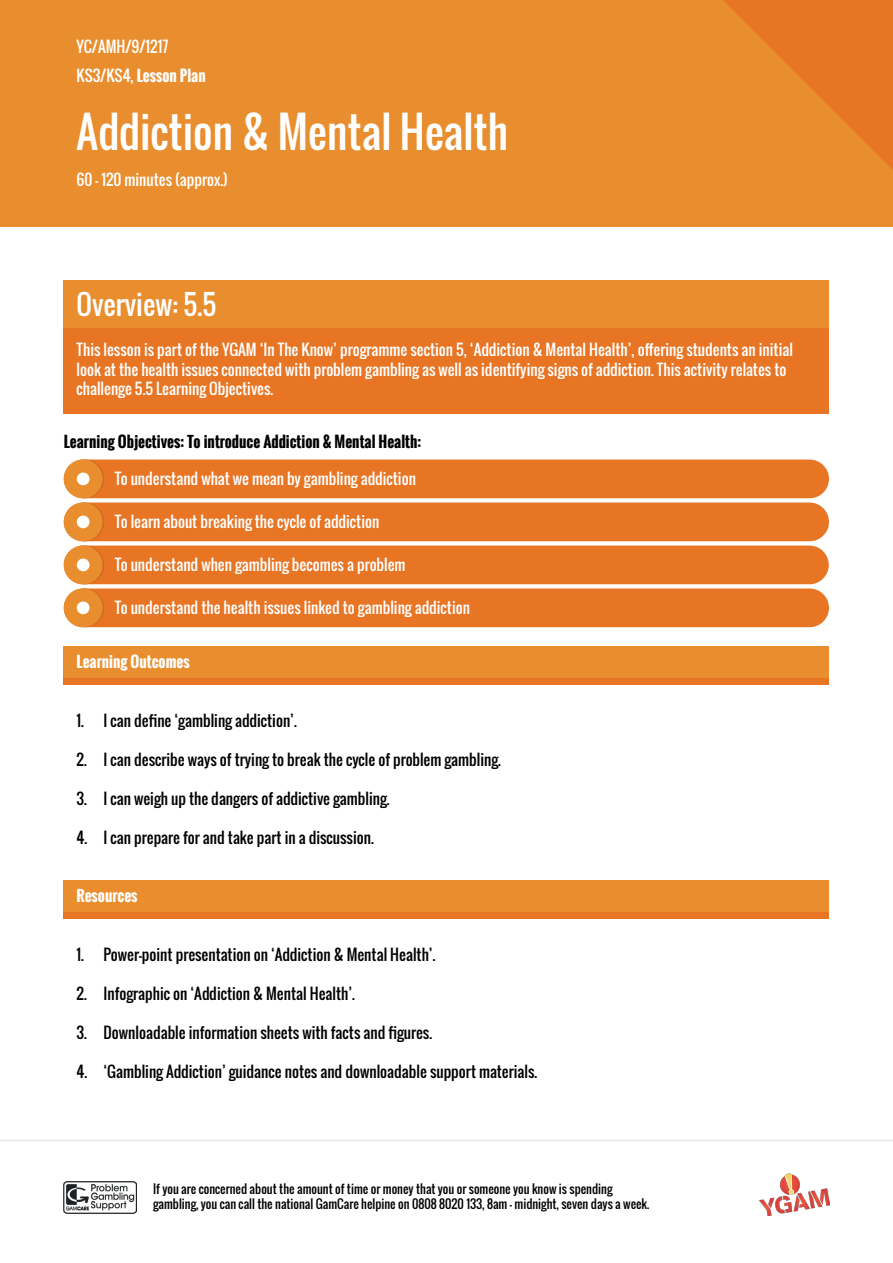
<style>
.page{position:relative;width:893px;height:1263px;background:#fff}
.page>*{position:absolute;margin:0;border:0;box-sizing:border-box;transform-origin:0 0}
.t1{font:42px "Oswald";color:#fff}
.t2{font:27px "Oswald";color:#fff}
.t3{font:15px/19.5px "Oswald";color:#fff}
.t4{font:15px "Oswald";color:#000}
.t5{font:700 15px "Oswald";color:#000}
.t6{font:700 15px "Oswald";color:#fff}
.t7{font:12px/14.4px "Oswald";color:#000}
.s1{font-weight:400}
</style>
<div class="page">
<hr style="left:0;top:1140px;width:893px;height:1px;background:#e6e7e8">
<img style="left:64px;top:1182px;width:73px;height:31px">
<img style="left:759px;top:1173px;width:70px;height:43px">
<div style="left:64px;top:646px;width:765px;height:32px;background:#e98e2e"></div>
<div style="left:64px;top:880px;width:765px;height:32px;background:#e98e2e"></div>
<div style="left:64px;top:678px;width:765px;height:7px;background:#e87524"></div>
<div style="left:64px;top:912px;width:765px;height:7px;background:#e87524"></div>
<div style="left:64px;top:280px;width:765px;height:48px;background:#e98e2e"></div>
<div style="left:64px;top:328px;width:765px;height:86px;background:#e87524"></div>
<div style="left:0;top:0;width:893px;height:227px;background:#e98e2e"></div>
<svg style="left:723px;top:0;width:170px;height:170px"></svg>
<div style="left:64px;top:459px;width:765px;height:39px;background:#e87524;border-radius:19px"></div>
<div style="left:66px;top:459px;width:38px;height:39px;background:#d36b20;border-radius:19px"></div>
<div style="left:64px;top:459px;width:39px;height:39px;background:#e98e2e;border-radius:50%"></div>
<div style="left:64px;top:502px;width:765px;height:39px;background:#e87524;border-radius:19px"></div>
<div style="left:66px;top:502px;width:38px;height:39px;background:#d36b20;border-radius:19px"></div>
<div style="left:64px;top:502px;width:39px;height:39px;background:#e98e2e;border-radius:50%"></div>
<div style="left:64px;top:545px;width:765px;height:39px;background:#e87524;border-radius:19px"></div>
<div style="left:66px;top:545px;width:38px;height:39px;background:#d36b20;border-radius:19px"></div>
<div style="left:64px;top:545px;width:39px;height:39px;background:#e98e2e;border-radius:50%"></div>
<div style="left:64px;top:588px;width:765px;height:39px;background:#e87524;border-radius:19px"></div>
<div style="left:66px;top:588px;width:38px;height:39px;background:#d36b20;border-radius:19px"></div>
<div style="left:64px;top:588px;width:39px;height:39px;background:#e98e2e;border-radius:50%"></div>
<div style="left:77px;top:472px;width:13px;height:13px;background:#fff;border-radius:50%"></div>
<div style="left:77px;top:515px;width:13px;height:13px;background:#fff;border-radius:50%"></div>
<div style="left:77px;top:558px;width:13px;height:13px;background:#fff;border-radius:50%"></div>
<div style="left:77px;top:601px;width:13px;height:13px;background:#fff;border-radius:50%"></div>
<p class="t3" style="left:77px;top:37px;width:93px">YC/AMH/9/1217</p>
<p class="t6" style="left:77px;top:64px;width:131px"><span class="s1">KS3/KS4,</span> Lesson Plan</p>
<h1 class="t1" style="left:77px;top:100px;width:433px">Addiction &amp; Mental Health</h1>
<p class="t3" style="left:77px;top:170px;width:153px">60 - 120 minutes (approx.)</p>
<h2 class="t2" style="left:77px;top:284px;width:141px">Overview: 5.5</h2>
<p class="t3" style="left:77px;top:340px;width:718px">This lesson is part of the YGAM ‘In The Know’ programme section 5, ‘Addiction &amp; Mental Health’, offering students an initial look at the health issues connected with problem gambling as well as identifying signs of addiction. This activity relates to challenge 5.5 Learning Objectives.</p>
<p class="t5" style="left:64px;top:430px;width:359px">Learning Objectives: To introduce Addiction &amp; Mental Health:</p>
<p class="t3" style="left:115px;top:468px;width:303px">To understand what we mean by gambling addiction</p>
<p class="t3" style="left:115px;top:511px;width:266px">To learn about breaking the cycle of addiction</p>
<p class="t3" style="left:115px;top:554px;width:292px">To understand when gambling becomes a problem</p>
<p class="t3" style="left:115px;top:597px;width:357px">To understand the health issues linked to gambling addiction</p>
<p class="t6" style="left:77px;top:650px;width:115px">Learning Outcomes</p>
<p class="t4" style="left:77px;top:709px;width:222px">1. I can define ‘gambling addiction’.</p>
<p class="t4" style="left:77px;top:748px;width:426px">2. I can describe ways of trying to break the cycle of problem gambling.</p>
<p class="t4" style="left:77px;top:787px;width:315px">3. I can weigh up the dangers of addictive gambling.</p>
<p class="t4" style="left:77px;top:826px;width:299px">4. I can prepare for and take part in a discussion.</p>
<p class="t6" style="left:77px;top:884px;width:63px">Resources</p>
<p class="t4" style="left:77px;top:943px;width:360px">1. Power-point presentation on ‘Addiction &amp; Mental Health’.</p>
<p class="t4" style="left:77px;top:982px;width:280px">2. Infographic on ‘Addiction &amp; Mental Health’.</p>
<p class="t4" style="left:77px;top:1021px;width:357px">3. Downloadable information sheets with facts and figures.</p>
<p class="t4" style="left:77px;top:1060px;width:462px">4. ‘Gambling Addiction’ guidance notes and downloadable support materials.</p>
<p class="t7" style="left:153px;top:1182px;width:498px">If you are concerned about the amount of time or money that you or someone you know is spending gambling, you can call the national GamCare helpine on 0808 8020 133, 8am - midnight, seven days a week.</p>
</div>
